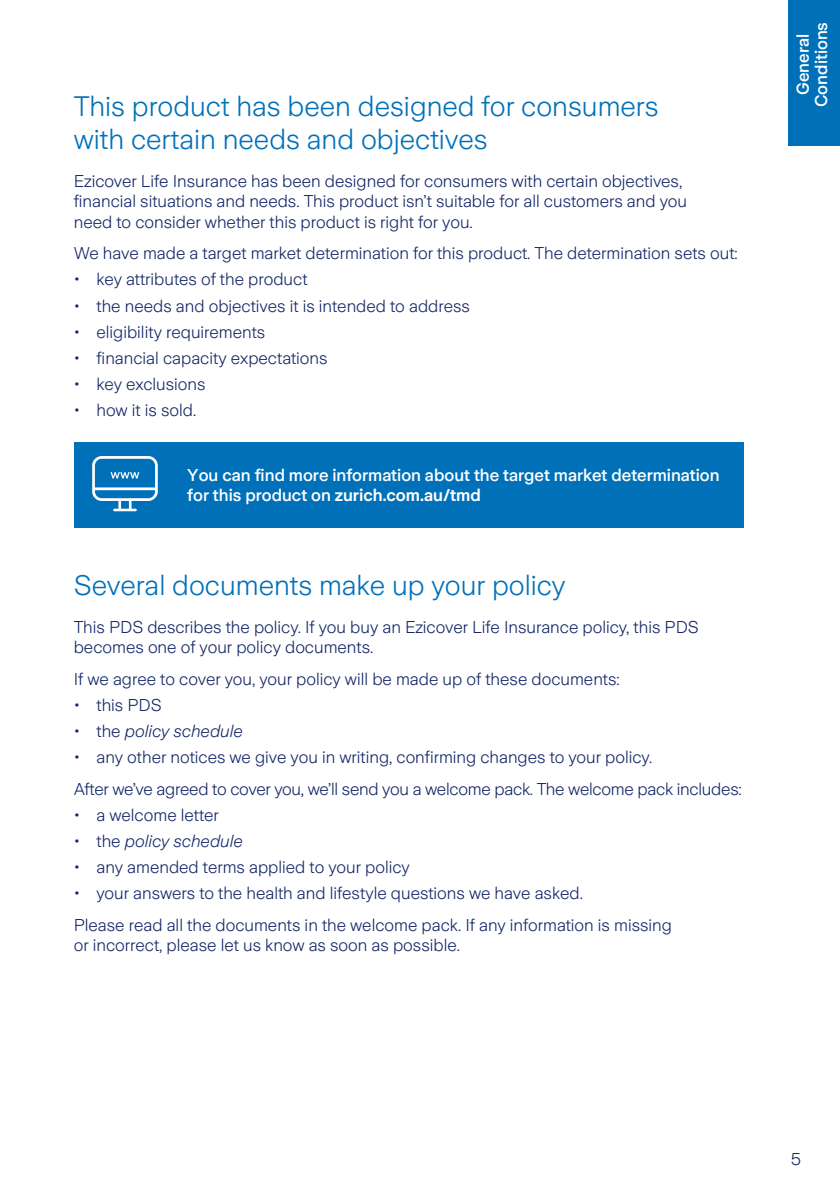
<style>
.page{position:relative;width:840px;height:1191px;background:#fff}
.page>*{position:absolute;margin:0;border:0;box-sizing:border-box;transform-origin:0 0}
.Head_2_-_14pt{font:300 28px/33.6px "Zurich Sans";color:#0070b9}
.Body_-_8_5pt{font:300 17px/20.4px "Zurich Sans";color:#142766}
.Body_before_bullet{font:300 17px "Zurich Sans";color:#142766}
.Body_-_8_5pt-2{font:500 17px/20.4px "Zurich Sans";color:#fff}
.t1{font:italic 300 17px "Zurich Sans";color:#142766}
.s1{font-weight:600}
.s2{font-style:normal}
</style>
<div class="page">
<div style="left:74px;top:442px;width:669px;height:85px;background:#0070b9"></div>
<svg style="left:92px;top:456px;width:66px;height:55px"></svg>
<div style="left:787px;top:0;width:52px;height:146px;background:#0070b9"></div>
<p class="Head_2_-_14pt" style="left:74px;top:90px;width:586px">This product has been designed for consumers with certain needs and objectives</p>
<p class="Body_-_8_5pt" style="left:74px;top:171px;width:614px">Ezicover Life Insurance has been designed for consumers with certain objectives, financial situations and needs. This product isn’t suitable for all customers and you need to consider whether this product is right for you.</p>
<p class="Body_before_bullet" style="left:74px;top:244px;width:665px">We have made a target market determination for this product. The determination sets out:</p>
<p class="Body_-_8_5pt" style="left:74px;top:270px;width:235px">• key attributes of the product</p>
<p class="Body_-_8_5pt" style="left:74px;top:296px;width:397px">• the needs and objectives it is intended to address</p>
<p class="Body_-_8_5pt" style="left:74px;top:322px;width:193px">• eligibility requirements</p>
<p class="Body_-_8_5pt" style="left:74px;top:348px;width:255px">• financial capacity expectations</p>
<p class="Body_-_8_5pt" style="left:74px;top:374px;width:133px">• key exclusions</p>
<p class="Body_-_8_5pt" style="left:74px;top:400px;width:124px">• how it is sold.</p>
<p class="Body_-_8_5pt-2" style="left:187px;top:465px;width:533px">You can find more information about the target market determination for this product on <span class="s1">zurich.com.au/tmd</span></p>
<p class="Head_2_-_14pt" style="left:74px;top:569px;width:493px">Several documents make up your policy</p>
<p class="Body_-_8_5pt" style="left:74px;top:617px;width:626px">This PDS describes the policy. If you buy an Ezicover Life Insurance policy, this PDS becomes one of your policy documents.</p>
<p class="Body_before_bullet" style="left:74px;top:669px;width:547px">If we agree to cover you, your policy will be made up of these documents:</p>
<p class="Body_-_8_5pt" style="left:74px;top:695px;width:89px">• this PDS</p>
<p class="t1" style="left:74px;top:722px;width:171px"><span class="s2">• the</span> policy schedule</p>
<p class="Body_-_8_5pt" style="left:74px;top:747px;width:579px">• any other notices we give you in writing, confirming changes to your policy.</p>
<p class="Body_before_bullet" style="left:74px;top:779px;width:669px">After we’ve agreed to cover you, we’ll send you a welcome pack. The welcome pack includes:</p>
<p class="Body_-_8_5pt" style="left:74px;top:805px;width:146px">• a welcome letter</p>
<p class="t1" style="left:74px;top:832px;width:171px"><span class="s2">• the</span> policy schedule</p>
<p class="Body_-_8_5pt" style="left:74px;top:857px;width:337px">• any amended terms applied to your policy</p>
<p class="Body_-_8_5pt" style="left:74px;top:883px;width:510px">• your answers to the health and lifestyle questions we have asked.</p>
<p class="Body_-_8_5pt" style="left:74px;top:915px;width:599px">Please read all the documents in the welcome pack. If any information is missing or incorrect, please let us know as soon as possible.</p>
<p class="Body_-_8_5pt-2" style="left:794px;top:107px;width:86px;line-height:18px;text-align:center;rotate:-90deg">General<br>Conditions</p>
<p class="Body_-_8_5pt" style="left:790px;top:1148px;width:12px">5</p>
</div>
